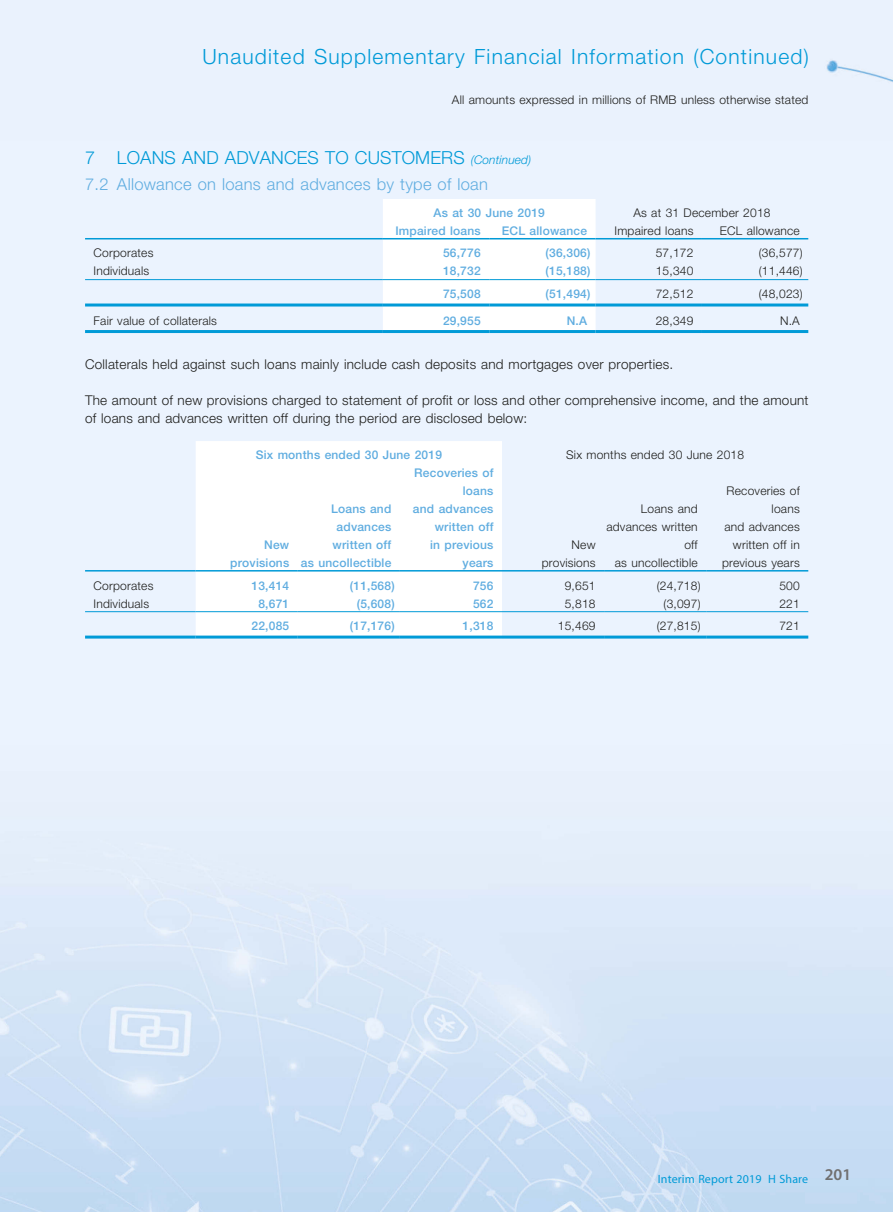
<style>
.page{position:relative;width:893px;height:1212px;background:#fff}
.page>*{position:absolute;margin:0;border:0;box-sizing:border-box;transform-origin:0 0}
.t1{font:300 21px "Helvetica Neue LT Std";letter-spacing:.055em;color:#009ad7}
.t2{font:300 18px "Helvetica Neue LT Std";letter-spacing:.005em;color:#009ad7}
.t3{font:300 16.5px "Helvetica Neue LT Std";letter-spacing:.015em;color:#60ade0}
.t4{font:300 13.5px/18px "Helvetica Neue LT Std";letter-spacing:.015em;color:#1d1d1b}
.t5{font:300 12px/18px "Helvetica Neue LT Std";letter-spacing:.015em;color:#1d1d1b;text-align:right}
.t6{font:500 12px/18px "Helvetica Neue LT Std";letter-spacing:.015em;color:#60ade0;text-align:right}
.t7{font:12px "Myriad Pro";letter-spacing:.015em;color:#009ad7}
.s1{font-style:italic;font-size:12px}
</style>
<div class="page">
<img style="left:0;top:0;width:892px;height:1212px">
<svg style="left:383px;top:199px;width:212px;height:131px"></svg>
<hr style="left:85px;top:238px;width:298px;height:1px;background:#009ad7">
<hr style="left:383px;top:238px;width:106px;height:1px;background:#009ad7">
<hr style="left:489px;top:238px;width:106px;height:1px;background:#009ad7">
<hr style="left:595px;top:238px;width:107px;height:1px;background:#009ad7">
<hr style="left:702px;top:238px;width:106px;height:1px;background:#009ad7">
<hr style="left:85px;top:279px;width:298px;height:1px;background:#009ad7">
<hr style="left:383px;top:279px;width:106px;height:1px;background:#009ad7">
<hr style="left:489px;top:279px;width:106px;height:1px;background:#009ad7">
<hr style="left:595px;top:279px;width:107px;height:1px;background:#009ad7">
<hr style="left:702px;top:279px;width:106px;height:1px;background:#009ad7">
<hr style="left:85px;top:304px;width:298px;height:3px;background:#009ad7">
<hr style="left:383px;top:304px;width:106px;height:3px;background:#009ad7">
<hr style="left:489px;top:304px;width:106px;height:3px;background:#009ad7">
<hr style="left:595px;top:304px;width:107px;height:3px;background:#009ad7">
<hr style="left:702px;top:304px;width:106px;height:3px;background:#009ad7">
<hr style="left:85px;top:330px;width:298px;height:3px;background:#009ad7">
<hr style="left:383px;top:330px;width:106px;height:3px;background:#009ad7">
<hr style="left:489px;top:330px;width:106px;height:3px;background:#009ad7">
<hr style="left:595px;top:330px;width:107px;height:3px;background:#009ad7">
<hr style="left:702px;top:330px;width:106px;height:3px;background:#009ad7">
<svg style="left:196px;top:441px;width:306px;height:195px"></svg>
<hr style="left:85px;top:570px;width:111px;height:2px;background:#009ad7">
<hr style="left:196px;top:570px;width:102px;height:2px;background:#009ad7">
<hr style="left:298px;top:570px;width:102px;height:2px;background:#009ad7">
<hr style="left:400px;top:570px;width:102px;height:2px;background:#009ad7">
<hr style="left:502px;top:570px;width:102px;height:2px;background:#009ad7">
<hr style="left:604px;top:570px;width:102px;height:2px;background:#009ad7">
<hr style="left:706px;top:570px;width:102px;height:2px;background:#009ad7">
<hr style="left:85px;top:611px;width:111px;height:1px;background:#009ad7">
<hr style="left:196px;top:611px;width:102px;height:1px;background:#009ad7">
<hr style="left:298px;top:611px;width:102px;height:1px;background:#009ad7">
<hr style="left:400px;top:611px;width:102px;height:1px;background:#009ad7">
<hr style="left:502px;top:611px;width:102px;height:1px;background:#009ad7">
<hr style="left:604px;top:611px;width:102px;height:1px;background:#009ad7">
<hr style="left:706px;top:611px;width:102px;height:1px;background:#009ad7">
<hr style="left:85px;top:636px;width:111px;height:3px;background:#009ad7">
<hr style="left:196px;top:636px;width:102px;height:3px;background:#009ad7">
<hr style="left:298px;top:636px;width:102px;height:3px;background:#009ad7">
<hr style="left:400px;top:636px;width:102px;height:3px;background:#009ad7">
<hr style="left:502px;top:636px;width:102px;height:3px;background:#009ad7">
<hr style="left:604px;top:636px;width:102px;height:3px;background:#009ad7">
<hr style="left:706px;top:636px;width:102px;height:3px;background:#009ad7">
<h1 class="t1" style="left:202px;top:49px;width:608px">Unaudited Supplementary Financial Information (Continued)</h1>
<p class="t5" style="left:452px;top:91px;width:358px">All amounts expressed in millions of RMB unless otherwise stated</p>
<h2 class="t2" style="left:85px;top:151px;width:447px">7 LOANS AND ADVANCES TO CUSTOMERS <span class="s1">(Continued)</span></h2>
<h3 class="t3" style="left:85px;top:179px;width:404px">7.2 Allowance on loans and advances by type of loan</h3>
<p class="t6" style="left:433px;top:205px;width:113px">As at 30 June 2019</p>
<p class="t5" style="left:633px;top:205px;width:139px">As at 31 December 2018</p>
<p class="t6" style="left:395px;top:223px;width:87px">Impaired loans</p>
<p class="t6" style="left:501px;top:223px;width:87px">ECL allowance</p>
<p class="t5" style="left:614px;top:223px;width:80px">Impaired loans</p>
<p class="t5" style="left:720px;top:223px;width:81px">ECL allowance</p>
<p class="t5" style="left:94px;top:245px;width:61px">Corporates</p>
<p class="t6" style="left:443px;top:245px;width:39px">56,776</p>
<p class="t6" style="left:545px;top:245px;width:46px">(36,306)</p>
<p class="t5" style="left:655px;top:245px;width:39px">57,172</p>
<p class="t5" style="left:758px;top:245px;width:45px">(36,577)</p>
<p class="t5" style="left:94px;top:263px;width:57px">Individuals</p>
<p class="t6" style="left:443px;top:263px;width:39px">18,732</p>
<p class="t6" style="left:545px;top:263px;width:46px">(15,188)</p>
<p class="t5" style="left:655px;top:263px;width:39px">15,340</p>
<p class="t5" style="left:758px;top:263px;width:45px">(11,446)</p>
<p class="t6" style="left:443px;top:286px;width:39px">75,508</p>
<p class="t6" style="left:545px;top:286px;width:46px">(51,494)</p>
<p class="t5" style="left:655px;top:286px;width:39px">72,512</p>
<p class="t5" style="left:758px;top:286px;width:45px">(48,023)</p>
<p class="t5" style="left:94px;top:312px;width:125px">Fair value of collaterals</p>
<p class="t6" style="left:443px;top:312px;width:39px">29,955</p>
<p class="t6" style="left:566px;top:312px;width:22px">N.A</p>
<p class="t5" style="left:655px;top:312px;width:39px">28,349</p>
<p class="t5" style="left:780px;top:312px;width:21px">N.A</p>
<p class="t4" style="left:85px;top:356px;width:589px">Collaterals held against such loans mainly include cash deposits and mortgages over properties.</p>
<p class="t4" style="left:85px;top:392px;width:725px">The amount of new provisions charged to statement of profit or loss and other comprehensive income, and the amount of loans and advances written off during the period are disclosed below:</p>
<p class="t6" style="left:256px;top:447px;width:188px">Six months ended 30 June 2019</p>
<p class="t5" style="left:566px;top:447px;width:179px">Six months ended 30 June 2018</p>
<p class="t6" style="left:230px;top:537px;width:60px">New provisions</p>
<p class="t6" style="left:301px;top:501px;width:92px">Loans and advances written off<br>as uncollectible</p>
<p class="t6" style="left:413px;top:465px;width:82px">Recoveries of loans<br>and advances written off<br>in previous years</p>
<p class="t5" style="left:541px;top:537px;width:55px">New provisions</p>
<p class="t5" style="left:606px;top:501px;width:93px">Loans and advances written off<br>as uncollectible</p>
<p class="t5" style="left:722px;top:483px;width:79px">Recoveries of loans<br>and advances written off in previous years</p>
<p class="t5" style="left:94px;top:577px;width:61px">Corporates</p>
<p class="t6" style="left:251px;top:577px;width:39px">13,414</p>
<p class="t6" style="left:350px;top:577px;width:46px">(11,568)</p>
<p class="t6" style="left:473px;top:577px;width:22px">756</p>
<p class="t5" style="left:564px;top:577px;width:32px">9,651</p>
<p class="t5" style="left:656px;top:577px;width:45px">(24,718)</p>
<p class="t5" style="left:779px;top:577px;width:22px">500</p>
<p class="t5" style="left:94px;top:595px;width:57px">Individuals</p>
<p class="t6" style="left:258px;top:595px;width:32px">8,671</p>
<p class="t6" style="left:357px;top:595px;width:39px">(5,608)</p>
<p class="t6" style="left:473px;top:595px;width:22px">562</p>
<p class="t5" style="left:564px;top:595px;width:32px">5,818</p>
<p class="t5" style="left:663px;top:595px;width:39px">(3,097)</p>
<p class="t5" style="left:779px;top:595px;width:22px">221</p>
<p class="t6" style="left:251px;top:618px;width:39px">22,085</p>
<p class="t6" style="left:350px;top:618px;width:46px">(17,176)</p>
<p class="t6" style="left:462px;top:618px;width:32px">1,318</p>
<p class="t5" style="left:558px;top:618px;width:39px">15,469</p>
<p class="t5" style="left:656px;top:618px;width:45px">(27,815)</p>
<p class="t5" style="left:779px;top:618px;width:22px">721</p>
<p class="t7" style="left:657px;top:1172px;width:195px">Interim Report 2019 H Share <sup>201</sup></p>
</div>
